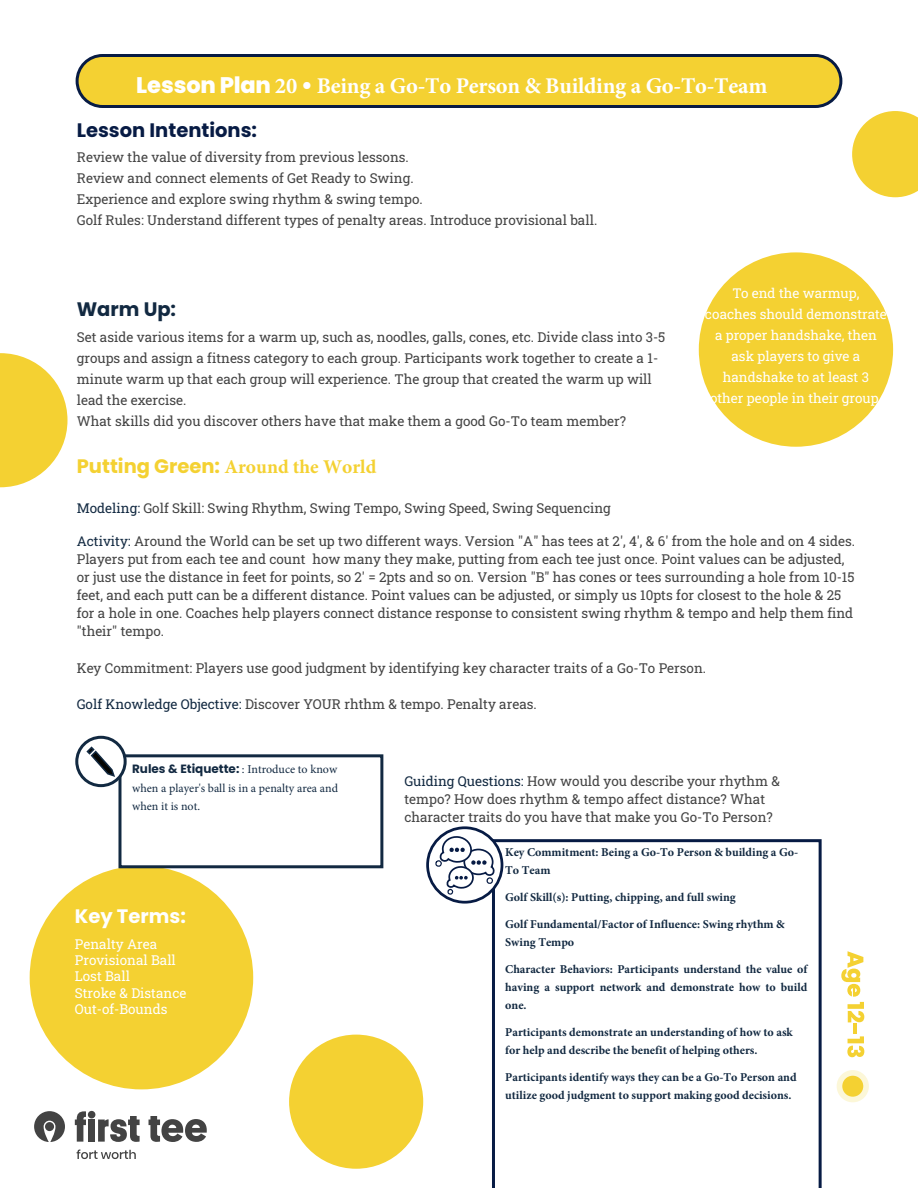
<style>
.page{position:relative;width:918px;height:1188px;background:#fff}
.page>*{position:absolute;margin:0;border:0;box-sizing:border-box;transform-origin:0 0}
.t1{font:700 22.5px "Minion Pro";letter-spacing:-.01em;color:#fff}
.t2{font:700 19.5px "Minion Pro";color:#f4d132}
.t3{font:700 19.5px "Poppins";color:#071b44}
.t4{font:700 19.5px "Poppins";color:#fff}
.t5{font:700 19.5px "Poppins";color:#122941}
.t6{font:13.5px/21px "Roboto Slab";color:#434343}
.t7{font:13.5px/21px "Roboto Slab";color:#fff}
.t8{font:700 12px/18px "Minion Pro";color:#122941}
.t9{font:12px/18px "Minion Pro";color:#122941}
.t10{font:700 12px "Poppins";color:#122941}
.s1{font-family:"Poppins";font-weight:800}
.s2{font-family:"Poppins"}
.s3{color:#122941}
.s4{font-family:"Minion Pro";font-weight:400}
</style>
<div class="page">
<svg style="left:852px;top:111px;width:66px;height:86px;background:#f5d852"></svg>
<div style="left:30px;top:866px;width:223px;height:223px;background:#f4d132;border-radius:50%"></div>
<svg style="left:0;top:353px;width:68px;height:134px"></svg>
<div style="left:289px;top:1035px;width:134px;height:134px;background:#f4d132;border-radius:50%"></div>
<div style="left:699px;top:252px;width:194px;height:195px;background:#f4d132;border-radius:50%"></div>
<svg style="left:492px;top:839px;width:330px;height:349px"></svg>
<svg style="left:428px;top:828px;width:74px;height:74px"></svg>
<div style="left:426px;top:826px;width:77px;height:78px;border:3px solid #071b44;border-radius:50%"></div>
<svg style="left:435px;top:835px;width:61px;height:60px"></svg>
<svg style="left:77px;top:1149px;width:59px;height:10px"></svg>
<svg style="left:75px;top:1111px;width:11px;height:31px"></svg>
<svg style="left:98px;top:1116px;width:42px;height:26px"></svg>
<svg style="left:149px;top:1116px;width:58px;height:26px"></svg>
<div style="left:88px;top:1120px;width:7px;height:22px;background:#434343"></div>
<div style="left:88px;top:1111px;width:7px;height:7px;background:#434343;border-radius:50%"></div>
<svg style="left:34px;top:1111px;width:31px;height:31px"></svg>
<div style="left:45px;top:1122px;width:9px;height:9px;background:#434343;border-radius:50%"></div>
<div style="left:837px;top:1070px;width:32px;height:32px;background:#fcf7d8;border-radius:50%"></div>
<div style="left:842px;top:1076px;width:21px;height:21px;background:#f4d132;border-radius:50%"></div>
<svg style="left:841px;top:951px;width:23px;height:106px"></svg>
<div style="left:77px;top:56px;width:764px;height:50px;background:#f4d132;border-radius:26px"></div>
<div style="left:76px;top:54px;width:766px;height:54px;border:3px solid #071b44;border-radius:26px"></div>
<div style="left:118px;top:754px;width:265px;height:114px;background:#fff;border:3px solid #122941"></div>
<svg style="left:77px;top:737px;width:48px;height:49px"></svg>
<div style="left:75px;top:736px;width:52px;height:51px;border:3px solid #122941;border-radius:50%"></div>
<svg style="left:85px;top:745px;width:31px;height:33px"></svg>
<h1 class="t1" style="left:136px;top:70px;width:633px"><span class="s1">Lesson Plan</span> 20 <span class="s1">•</span> Being a Go-To Person &amp; Building a Go-To-Team</h1>
<h2 class="t3" style="left:77px;top:119px;width:182px">Lesson Intentions:</h2>
<p class="t6" style="left:77px;top:147px;width:522px">Review the value of diversity from previous lessons.<br>Review and connect elements of Get Ready to Swing.<br>Experience and explore swing rhythm &amp; swing tempo.<br>Golf Rules: Understand different types of penalty areas. Introduce provisional ball.</p>
<p class="t7" style="left:705px;top:282px;width:183px;text-align:center">To end the warmup,<br>coaches should demonstrate a proper handshake, then ask players to give a handshake to at least 3 other people in their group.</p>
<h2 class="t5" style="left:77px;top:298px;width:101px">Warm Up:</h2>
<p class="t6" style="left:77px;top:326px;width:590px">Set aside various items for a warm up, such as, noodles, galls, cones, etc. Divide class into 3-5 groups and assign a fitness category to each group. Participants work together to create a 1- minute warm up that each group will experience. The group that created the warm up will lead the exercise.<br>What skills did you discover others have that make them a good Go-To team member?</p>
<h2 class="t2" style="left:77px;top:453px;width:301px"><span class="s2">Putting Green:</span> Around the World</h2>
<p class="t6" style="left:77px;top:498px;width:536px"><span class="s3">Modeling:</span> Golf Skill: Swing Rhythm, Swing Tempo, Swing Speed, Swing Sequencing</p>
<p class="t6" style="left:77px;top:531px;width:780px;line-height:18px"><span class="s3">Activity:</span> Around the World can be set up two different ways. Version "A" has tees at 2', 4', &amp; 6' from the hole and on 4 sides.<br>Players put from each tee and count how many they make, putting from each tee just once. Point values can be adjusted, or just use the distance in feet for points, so 2' = 2pts and so on. Version "B" has cones or tees surrounding a hole from 10-15 feet, and each putt can be a different distance. Point values can be adjusted, or simply us 10pts for closest to the hole &amp; 25 for a hole in one. Coaches help players connect distance response to consistent swing rhythm &amp; tempo and help them find "their" tempo.</p>
<p class="t6" style="left:77px;top:658px;width:631px">Key Commitment: Players use good judgment by identifying key character traits of a Go-To Person.</p>
<p class="t6" style="left:77px;top:694px;width:462px"><span class="s3">Golf Knowledge Objective:</span> Discover YOUR rhthm &amp; tempo. Penalty areas.</p>
<p class="t10" style="left:132px;top:762px;width:207px">Rules &amp; Etiquette: <span class="s4">: Introduce to know</span></p>
<p class="t9" style="left:132px;top:780px;width:207px">when a player's ball is in a penalty area and when it is not.</p>
<h2 class="t4" style="left:75px;top:905px;width:113px">Key Terms:</h2>
<p class="t7" style="left:75px;top:936px;width:113px;line-height:16.2px">Penalty Area<br>Provisional Ball<br>Lost Ball<br>Stroke &amp; Distance<br>Out-of-Bounds</p>
<p class="t6" style="left:404px;top:772px;width:377px;line-height:18px"><span class="s3">Guiding Questions:</span> How would you describe your rhythm &amp; tempo? How does rhythm &amp; tempo affect distance? What character traits do you have that make you Go-To Person?</p>
<p class="t8" style="left:505px;top:843px;width:295px">Key Commitment: Being a Go-To Person &amp; building a Go-<br>To Team</p>
<p class="t8" style="left:505px;top:888px;width:232px">Golf Skill(s): Putting, chipping, and full swing</p>
<p class="t8" style="left:505px;top:915px;width:281px">Golf Fundamental/Factor of Influence: Swing rhythm &amp;<br>Swing Tempo</p>
<p class="t8" style="left:505px;top:960px;width:304px;text-align:justify">Character Behaviors: Participants understand the value of having a support network and demonstrate how to build one.</p>
<p class="t8" style="left:505px;top:1023px;width:289px">Participants demonstrate an understanding of how to ask for help and describe the benefit of helping others.</p>
<p class="t8" style="left:505px;top:1068px;width:293px">Participants identify ways they can be a Go-To Person and utilize good judgment to support making good decisions.</p>
</div>
